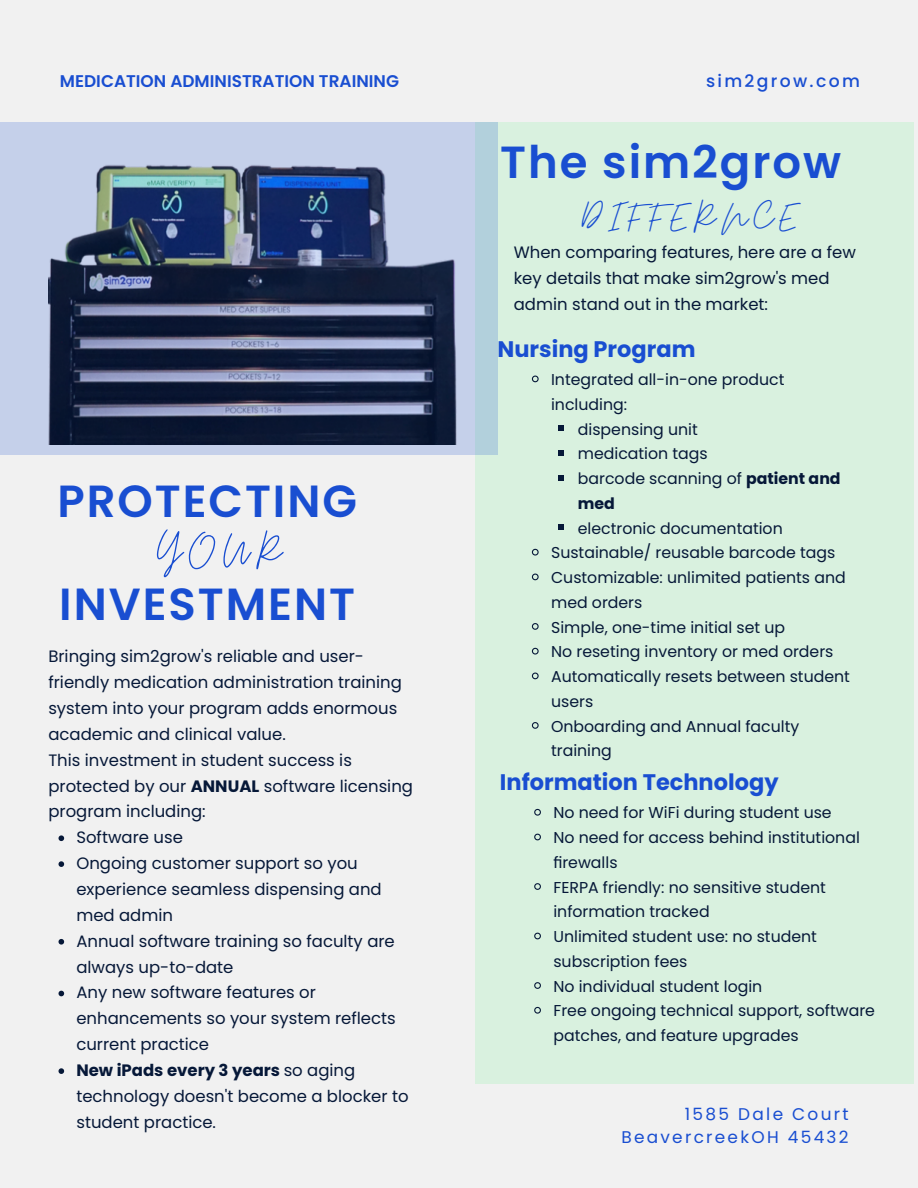
<style>
.page{position:relative;width:918px;height:1188px;background:#f1f1f1}
.page>*{position:absolute;margin:0;border:0;box-sizing:border-box;transform-origin:0 0}
.t1{font:52.5px "Moon Time";color:#194ed1}
.t2{font:45.3px "Moon Time";letter-spacing:.135em;color:#194ed1}
.t3{font:600 45px "Poppins";letter-spacing:.045em;color:#194ed1}
.t4{font:700 22.5px "Poppins";color:#194ed1}
.t5{font:500 17.25px "Poppins";letter-spacing:.135em;color:#194ed1}
.t6{font:600 16.95px "Poppins";color:#194ed1}
.t7{font:16.95px/23.5px "Poppins";letter-spacing:.135em;color:#194ed1;text-align:right}
.t8{font:16.5px/25.8px "Poppins";color:#061838}
.t9{font:700 16.5px "Poppins";color:#061838}
.t10{font:15.75px/24.8px "Poppins";color:#061838}
.t11{font:700 15.75px "Poppins";color:#061838}
.s1{font-weight:700}
.s2{font-weight:400}
</style>
<div class="page">
<div style="left:475px;top:122px;width:438px;height:962px;background:#d9f1df"></div>
<svg style="left:59px;top:835px;width:5px;height:6px"></svg>
<svg style="left:59px;top:861px;width:5px;height:6px"></svg>
<svg style="left:59px;top:939px;width:5px;height:6px"></svg>
<svg style="left:59px;top:991px;width:5px;height:5px"></svg>
<svg style="left:59px;top:1068px;width:5px;height:6px"></svg>
<svg style="left:534px;top:808px;width:7px;height:8px"></svg>
<svg style="left:534px;top:833px;width:7px;height:8px"></svg>
<svg style="left:534px;top:883px;width:7px;height:7px"></svg>
<svg style="left:534px;top:932px;width:7px;height:8px"></svg>
<svg style="left:534px;top:982px;width:7px;height:7px"></svg>
<svg style="left:534px;top:1006px;width:7px;height:8px"></svg>
<svg style="left:531px;top:375px;width:8px;height:8px"></svg>
<svg style="left:558px;top:426px;width:6px;height:5px"></svg>
<svg style="left:558px;top:450px;width:6px;height:6px"></svg>
<svg style="left:558px;top:475px;width:6px;height:6px"></svg>
<svg style="left:558px;top:525px;width:6px;height:5px"></svg>
<svg style="left:531px;top:548px;width:8px;height:8px"></svg>
<svg style="left:531px;top:573px;width:8px;height:8px"></svg>
<svg style="left:531px;top:623px;width:8px;height:7px"></svg>
<svg style="left:531px;top:647px;width:8px;height:8px"></svg>
<svg style="left:531px;top:672px;width:8px;height:8px"></svg>
<svg style="left:531px;top:722px;width:8px;height:7px"></svg>
<svg style="left:0;top:122px;width:498px;height:333px"></svg>
<p class="t6" style="left:60px;top:69px;width:341px">MEDICATION ADMINISTRATION TRAINING</p>
<p class="t5" style="left:706px;top:69px;width:155px">sim2grow.com</p>
<h3 class="t3" style="left:500px;top:131px;width:342px">The sim2grow</h3>
<h2 class="t2" style="left:582px;top:196px;width:216px">DIFFERNCE</h2>
<h3 class="t3" style="left:57px;top:470px;width:301px">PROTECTING</h3>
<h1 class="t1" style="left:157px;top:527px;width:126px">YOUR</h1>
<h3 class="t3" style="left:59px;top:573px;width:297px">INVESTMENT</h3>
<p class="t8" style="left:48px;top:644px;width:317px">Bringing sim2grow's reliable and user-</p>
<p class="t8" style="left:48px;top:669px;width:355px">friendly medication administration training</p>
<p class="t8" style="left:48px;top:695px;width:350px">system into your program adds enormous</p>
<p class="t8" style="left:48px;top:721px;width:239px">academic and clinical value.</p>
<p class="t8" style="left:48px;top:747px;width:305px">This investment in student success is</p>
<p class="t8" style="left:48px;top:773px;width:366px">protected by our <span class="s1">ANNUAL</span> software licensing</p>
<p class="t8" style="left:48px;top:799px;width:159px">program including:</p>
<p class="t8" style="left:76px;top:825px;width:108px">Software use</p>
<p class="t8" style="left:76px;top:850px;width:283px">Ongoing customer support so you</p>
<p class="t8" style="left:76px;top:876px;width:307px">experience seamless dispensing and</p>
<p class="t8" style="left:76px;top:902px;width:98px">med admin</p>
<p class="t8" style="left:76px;top:928px;width:320px">Annual software training so faculty are</p>
<p class="t8" style="left:76px;top:954px;width:159px">always up-to-date</p>
<p class="t8" style="left:76px;top:980px;width:241px">Any new software features or</p>
<p class="t8" style="left:76px;top:1006px;width:321px">enhancements so your system reflects</p>
<p class="t8" style="left:76px;top:1032px;width:134px">current practice</p>
<p class="t9" style="left:76px;top:1059px;width:280px">New iPads every 3 years <span class="s2">so aging</span></p>
<p class="t8" style="left:76px;top:1083px;width:334px">technology doesn't become a blocker to</p>
<p class="t8" style="left:76px;top:1109px;width:141px">student practice.</p>
<p class="t8" style="left:514px;top:239px;width:344px">When comparing features, here are a few key details that make sim2grow's med admin stand out in the market:</p>
<h3 class="t4" style="left:498px;top:333px;width:200px">Nursing Program</h3>
<p class="t10" style="left:551px;top:367px;width:235px">Integrated all-in-one product</p>
<p class="t10" style="left:551px;top:392px;width:78px">including:</p>
<p class="t10" style="left:578px;top:417px;width:122px">dispensing unit</p>
<p class="t10" style="left:578px;top:441px;width:131px">medication tags</p>
<p class="t10" style="left:578px;top:466px;width:264px">barcode scanning of <span class="s1">patient and</span></p>
<p class="t11" style="left:578px;top:492px;width:39px">med</p>
<p class="t10" style="left:551px;top:516px;width:300px;text-indent:27px">electronic documentation<br>Sustainable/ reusable barcode tags<br>Customizable: unlimited patients and med orders<br>Simple, one-time initial set up<br>No reseting inventory or med orders<br>Automatically resets between student users<br>Onboarding and Annual faculty training</p>
<h3 class="t4" style="left:500px;top:767px;width:280px">Information Technology</h3>
<p class="t10" style="left:553px;top:801px;width:323px">No need for WiFi during student use<br>No need for access behind institutional firewalls<br>FERPA friendly: no sensitive student information tracked<br>Unlimited student use: no student subscription fees<br>No individual student login<br>Free ongoing technical support, software patches, and feature upgrades</p>
<p class="t7" style="left:621px;top:1102px;width:229px">1585 Dale Court<br>BeavercreekOH 45432</p>
</div>
